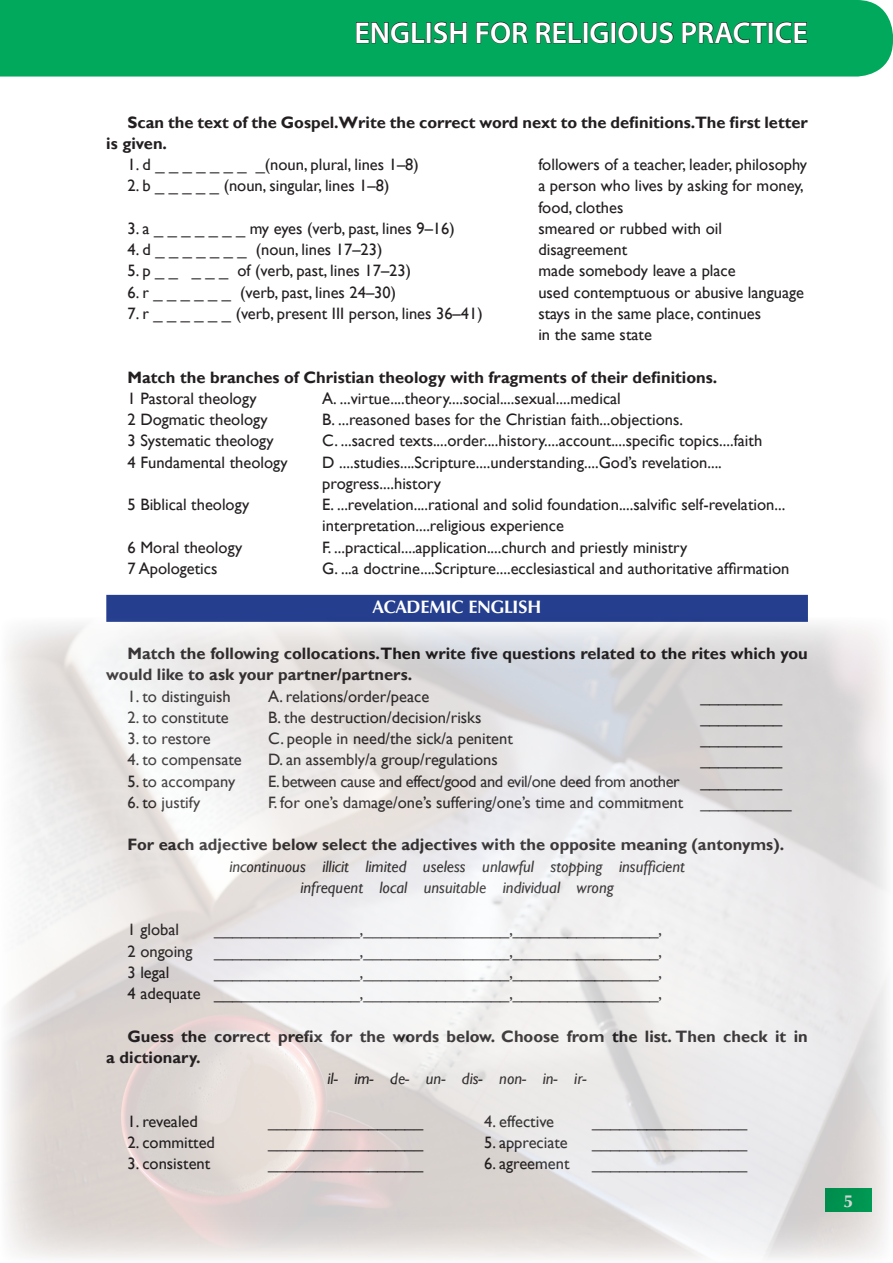
<style>
.page{position:relative;width:893px;height:1263px;background:#fff}
.page>*{position:absolute;margin:0;border:0;box-sizing:border-box;transform-origin:0 0}
.t1{font:600 30px "Myriad Pro";color:#fff}
.t2{font:700 18px "Zapf Humnst EU";color:#fff}
.t3{font:16.5px/21.3px "Gill Sans";color:#231f20}
.t4{font:700 16.5px/21.3px "Gill Sans";color:#231f20}
.t5{font:italic 16.5px/21.3px "Gill Sans";color:#231f20;text-align:center}
.t6{font:16.5px "Gill Sans";letter-spacing:-.025em;color:#231f20}
</style>
<div class="page">
<div style="left:0;top:0;width:893px;height:77px;background:#00a95c"></div>
<svg style="left:356px;top:22px;width:69px;height:22px;background:#08844c"></svg>
<div style="left:427px;top:22px;width:4px;height:21px;border:1px solid #231f20"></div>
<svg style="left:433px;top:21px;width:34px;height:23px"></svg>
<svg style="left:476px;top:21px;width:53px;height:23px"></svg>
<svg style="left:536px;top:22px;width:46px;height:22px"></svg>
<div style="left:583px;top:22px;width:5px;height:21px;border:1px solid #231f20"></div>
<svg style="left:590px;top:22px;width:19px;height:22px"></svg>
<div style="left:611px;top:22px;width:5px;height:21px;border:1px solid #231f20"></div>
<svg style="left:618px;top:21px;width:56px;height:23px"></svg>
<svg style="left:682px;top:19px;width:85px;height:25px;background:#078c4f"></svg>
<div style="left:769px;top:22px;width:4px;height:21px;border:1px solid #231f20"></div>
<svg style="left:775px;top:21px;width:33px;height:23px"></svg>
<div style="left:106px;top:595px;width:702px;height:27px;background:#253f8e"></div>
<img style="left:6px;top:617px;width:881px;height:642px">
<h1 class="t1" style="left:354px;top:14px;width:455px">ENGLISH FOR RELIGIOUS PRACTICE</h1>
<p class="t4" style="left:106px;top:112px;width:703px;text-indent:21px">Scan the text of the Gospel.Write the correct word next to the definitions.The first letter is given.</p>
<p class="t3" style="left:128px;top:154px;width:293px">1. d _ _ _ _ _ _ _ _(noun, plural, lines 1–8)</p>
<p class="t3" style="left:538px;top:154px;width:270px">followers of a teacher, leader, philosophy</p>
<p class="t3" style="left:128px;top:175px;width:263px">2. b _ _ _ _ _ (noun, singular, lines 1–8)</p>
<p class="t3" style="left:538px;top:175px;width:267px">a person who lives by asking for money, food, clothes</p>
<p class="t3" style="left:128px;top:218px;width:329px">3. a _ _ _ _ _ _ _ my eyes (verb, past, lines 9–16)</p>
<p class="t3" style="left:538px;top:218px;width:185px">smeared or rubbed with oil</p>
<p class="t3" style="left:128px;top:239px;width:256px">4. d _ _ _ _ _ _ _ (noun, lines 17–23)</p>
<p class="t3" style="left:538px;top:239px;width:90px">disagreement</p>
<p class="t3" style="left:128px;top:260px;width:285px">5. p _ _ _ _ _ of (verb, past, lines 17–23)</p>
<p class="t3" style="left:538px;top:260px;width:199px">made somebody leave a place</p>
<p class="t3" style="left:128px;top:282px;width:270px">6. r _ _ _ _ _ _ (verb, past, lines 24–30)</p>
<p class="t3" style="left:538px;top:282px;width:267px">used contemptuous or abusive language</p>
<p class="t3" style="left:128px;top:303px;width:357px">7. r _ _ _ _ _ _ (verb, present III person, lines 36–41)</p>
<p class="t3" style="left:538px;top:303px;width:224px">stays in the same place, continues in the same state</p>
<p class="t4" style="left:128px;top:367px;width:591px">Match the branches of Christian theology with fragments of their definitions.</p>
<p class="t3" style="left:128px;top:388px;width:131px">1 Pastoral theology</p>
<p class="t3" style="left:322px;top:388px;width:300px">A. ...virtue....theory....social....sexual....medical</p>
<p class="t3" style="left:128px;top:409px;width:142px">2 Dogmatic theology</p>
<p class="t3" style="left:322px;top:409px;width:362px">B. ...reasoned bases for the Christian faith...objections.</p>
<p class="t3" style="left:128px;top:430px;width:148px">3 Systematic theology</p>
<p class="t3" style="left:322px;top:430px;width:441px">C. ...sacred texts....order....history....account....specific topics....faith</p>
<p class="t3" style="left:128px;top:452px;width:162px">4 Fundamental theology</p>
<p class="t3" style="left:322px;top:452px;width:401px">D ....studies....Scripture....understanding....God’s revelation.... progress....history</p>
<p class="t3" style="left:128px;top:494px;width:123px">5 Biblical theology</p>
<p class="t3" style="left:322px;top:494px;width:464px">E. ...revelation....rational and solid foundation....salvific self-revelation... interpretation....religious experience</p>
<p class="t3" style="left:128px;top:537px;width:116px">6 Moral theology</p>
<p class="t3" style="left:322px;top:537px;width:367px">F. ...practical....application....church and priestly ministry</p>
<p class="t3" style="left:128px;top:558px;width:91px">7 Apologetics</p>
<p class="t3" style="left:322px;top:558px;width:469px">G. ...a doctrine....Scripture....ecclesiastical and authoritative affirmation</p>
<p class="t2" style="left:373px;top:596px;width:170px">ACADEMIC ENGLISH</p>
<p class="t4" style="left:106px;top:643px;width:703px;text-indent:21px">Match the following collocations.Then write five questions related to the rites which you would like to ask your partner/partners.</p>
<p class="t3" style="left:128px;top:686px;width:105px">1. to distinguish</p>
<p class="t3" style="left:268px;top:686px;width:162px">A. relations/order/peace</p>
<p class="t3" style="left:700px;top:686px;width:83px">_________</p>
<p class="t3" style="left:128px;top:707px;width:103px">2. to constitute</p>
<p class="t3" style="left:268px;top:707px;width:215px">B. the destruction/decision/risks</p>
<p class="t3" style="left:700px;top:707px;width:83px">_________</p>
<p class="t3" style="left:128px;top:728px;width:85px">3. to restore</p>
<p class="t3" style="left:268px;top:728px;width:246px">C. people in need/the sick/a penitent</p>
<p class="t3" style="left:700px;top:728px;width:83px">_________</p>
<p class="t3" style="left:128px;top:749px;width:116px">4. to compensate</p>
<p class="t3" style="left:268px;top:749px;width:231px">D. an assembly/a group/regulations</p>
<p class="t3" style="left:700px;top:749px;width:83px">_________</p>
<p class="t3" style="left:128px;top:771px;width:109px">5. to accompany</p>
<p class="t6" style="left:268px;top:771px;width:515px">E. between cause and effect/good and evil/one deed from another _________</p>
<p class="t3" style="left:128px;top:792px;width:74px">6. to justify</p>
<p class="t3" style="left:268px;top:792px;width:525px">F. for one’s damage/one’s suffering/one’s time and commitment __________</p>
<p class="t4" style="left:128px;top:835px;width:658px">For each adjective below select the adjectives with the opposite meaning (antonyms).</p>
<p class="t5" style="left:229px;top:856px;width:457px">incontinuous illicit limited useless unlawful stopping insufficient infrequent local unsuitable individual wrong</p>
<p class="t3" style="left:128px;top:919px;width:53px">1 global</p>
<p class="t3" style="left:214px;top:919px;width:449px">________________,________________,________________,</p>
<p class="t3" style="left:128px;top:941px;width:67px">2 ongoing</p>
<p class="t3" style="left:214px;top:941px;width:449px">________________,________________,________________,</p>
<p class="t3" style="left:128px;top:962px;width:44px">3 legal</p>
<p class="t3" style="left:128px;top:962px;width:536px;text-align:right">________________,________________,________________,<br>4 adequate ________________,________________,________________,</p>
<p class="t4" style="left:106px;top:1026px;width:703px;text-indent:21px">Guess the correct prefix for the words below. Choose from the list. Then check it in a dictionary.</p>
<p class="t5" style="left:327px;top:1068px;width:261px">il- im- de- un- dis- non- in- ir-</p>
<p class="t3" style="left:128px;top:1111px;width:72px">1. revealed</p>
<p class="t3" style="left:268px;top:1111px;width:156px">_________________</p>
<p class="t3" style="left:484px;top:1111px;width:71px">4. effective</p>
<p class="t3" style="left:592px;top:1111px;width:156px">_________________</p>
<p class="t3" style="left:128px;top:1132px;width:89px">2. committed</p>
<p class="t3" style="left:128px;top:1153px;width:84px">3. consistent</p>
<p class="t3" style="left:268px;top:1132px;width:156px">_________________</p>
<p class="t3" style="left:268px;top:1153px;width:156px">_________________</p>
<p class="t3" style="left:484px;top:1132px;width:85px">5. appreciate</p>
<p class="t3" style="left:484px;top:1153px;width:87px">6. agreement</p>
<p class="t3" style="left:592px;top:1132px;width:156px">_________________</p>
<p class="t3" style="left:592px;top:1153px;width:156px">_________________</p>
<p class="t2" style="left:843px;top:1190px;width:11px">5</p>
</div>
